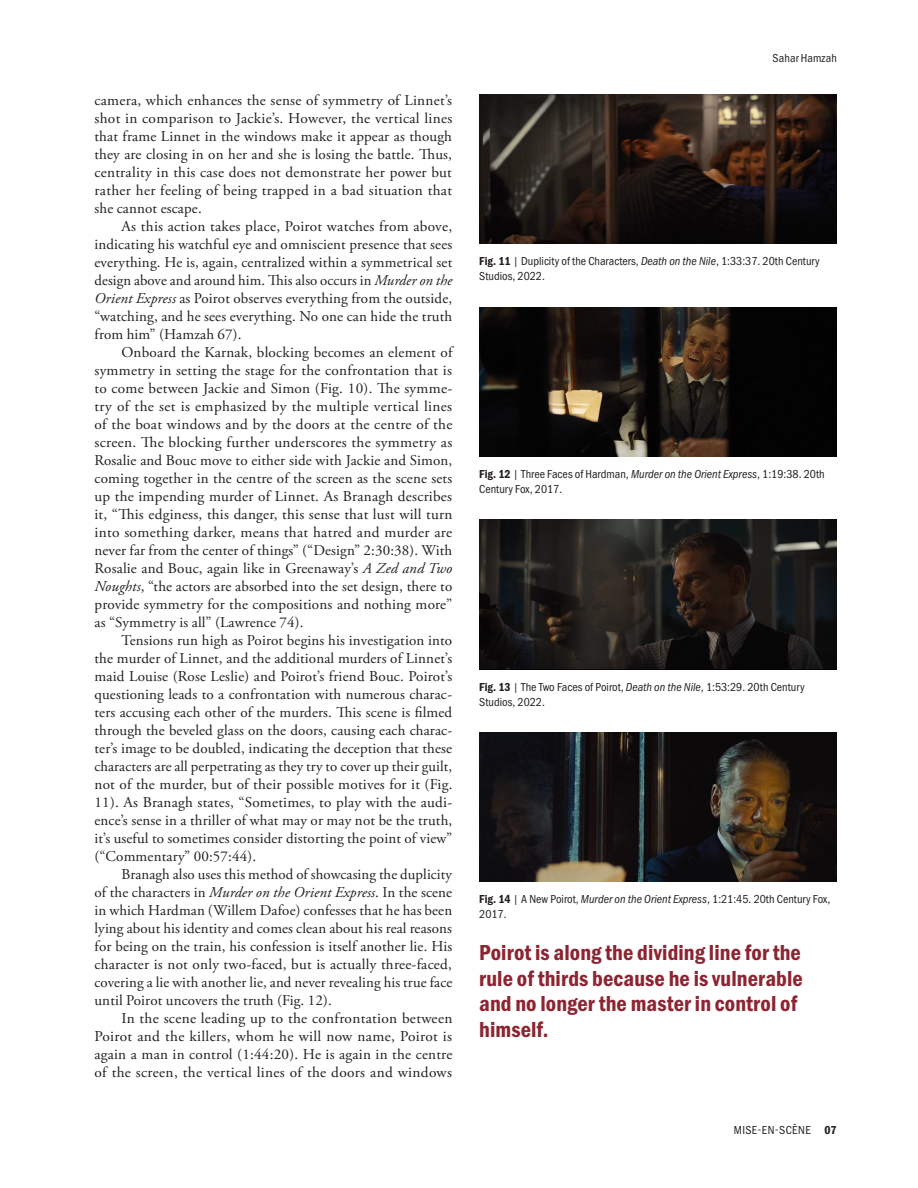
<style>
.page{position:relative;width:918px;height:1188px;background:#fff}
.page>*{position:absolute;margin:0;border:0;box-sizing:border-box;transform-origin:0 0}
.t1{font:22.5px/25.5px "Franklin Gothic URW Con Dem";letter-spacing:.005em;color:#8d2431}
.t2{font:15px/18px "Adobe Garamond Pro";letter-spacing:.01em;color:#231f20;text-align:justify}
.t3{font:12px/15px "Franklin Gothic URW Cond";color:#231f20}
.t4{font:12px "Franklin Gothic URW Cond";letter-spacing:.04em;color:#231f20}
.s1{font-style:italic}
.s2{font-family:"Franklin Gothic URW Con Dem"}
.s3{font-family:"Franklin Gothic URW Con Boo Ita"}
</style>
<div class="page">
<img style="left:479px;top:307px;width:358px;height:149px">
<img style="left:479px;top:94px;width:358px;height:150px">
<img style="left:480px;top:520px;width:357px;height:149px">
<img style="left:479px;top:733px;width:358px;height:149px">
<p class="t2" style="left:94px;top:92px;width:359px">camera, which enhances the sense of symmetry of Linnet’s shot in comparison to Jackie’s. However, the vertical lines that frame Linnet in the windows make it appear as though they are closing in on her and she is losing the battle. Thus, centrality in this case does not demonstrate her power but rather her feeling of being trapped in a bad situation that she cannot escape.</p>
<p class="t2" style="left:94px;top:218px;width:359px;text-indent:27px">As this action takes place, Poirot watches from above, indicating his watchful eye and omniscient presence that sees everything. He is, again, centralized within a symmetrical set design above and around him. This also occurs in <span class="s1">Murder on the Orient Express</span> as Poirot observes everything from the outside, “watching, and he sees everything. No one can hide the truth from him” (Hamzah 67).</p>
<p class="t2" style="left:94px;top:344px;width:359px;text-indent:27px">Onboard the Karnak, blocking becomes an element of symmetry in setting the stage for the confrontation that is to come between Jackie and Simon (Fig. 10). The symme&shy;try of the set is emphasized by the multiple vertical lines of the boat windows and by the doors at the centre of the screen. The blocking further underscores the symmetry as Rosalie and Bouc move to either side with Jackie and Simon, coming together in the centre of the screen as the scene sets up the impending murder of Linnet. As Branagh describes it, “This edginess, this danger, this sense that lust will turn into something darker, means that hatred and murder are never far from the center of things” (“Design” 2:30:38). With Rosalie and Bouc, again like in Greenaway’s <span class="s1">A Zed and Two Noughts</span>, “the actors are absorbed into the set design, there to provide symmetry for the compositions and nothing more” as “Symmetry is all” (Lawrence 74).</p>
<p class="t2" style="left:94px;top:632px;width:359px;text-indent:27px">Tensions run high as Poirot begins his investigation into the murder of Linnet, and the additional murders of Linnet’s maid Louise (Rose Leslie) and Poirot’s friend Bouc. Poirot’s questioning leads to a confrontation with numerous charac&shy;ters accusing each other of the murders. This scene is filmed through the beveled glass on the doors, causing each charac&shy;ter’s image to be doubled, indicating the deception that these characters are all perpetrating as they try to cover up their guilt, not of the murder, but of their possible motives for it (Fig.<br>11). As Branagh states, “Sometimes, to play with the audi&shy;ence’s sense in a thriller of what may or may not be the truth, it’s useful to sometimes consider distorting the point of view” (“Commentary” 00:57:44).</p>
<p class="t2" style="left:94px;top:866px;width:359px;text-indent:27px">Branagh also uses this method of showcasing the duplicity of the characters in <span class="s1">Murder on the Orient Express</span>. In the scene in which Hardman (Willem Dafoe) confesses that he has been lying about his identity and comes clean about his real reasons for being on the train, his confession is itself another lie. His character is not only two-faced, but is actually three-faced, covering a lie with another lie, and never revealing his true face until Poirot uncovers the truth (Fig. 12).</p>
<p class="t2" style="left:94px;top:1010px;width:359px;text-indent:27px">In the scene leading up to the confrontation between Poirot and the killers, whom he will now name, Poirot is again a man in control (1:44:20). He is again in the centre of the screen, the vertical lines of the doors and windows</p>
<p class="t3" style="left:773px;top:50px;width:66px">Sahar Hamzah</p>
<p class="t3" style="left:479px;top:253px;width:342px"><span class="s2">Fig. 11</span> | Duplicity of the Characters, <span class="s3">Death on the Nile</span>, 1:33:37. 20th Century<br>Studios, 2022.</p>
<p class="t3" style="left:479px;top:466px;width:347px"><span class="s2">Fig. 12</span> | Three Faces of Hardman, <span class="s3">Murder on the Orient Express</span>, 1:19:38. 20th<br>Century Fox, 2017.</p>
<p class="t3" style="left:479px;top:678px;width:327px"><span class="s2">Fig. 13</span> | The Two Faces of Poirot, <span class="s3">Death on the Nile</span>, 1:53:29. 20th Century<br>Studios, 2022.</p>
<p class="t3" style="left:479px;top:891px;width:353px"><span class="s2">Fig. 14</span> | A New Poirot, <span class="s3">Murder on the Orient Express</span>, 1:21:45. 20th Century Fox,<br>2017.</p>
<h1 class="t1" style="left:479px;top:939px;width:325px">Poirot is along the dividing line for the rule of thirds because he is vulnerable and no longer the master in control of himself.</h1>
<p class="t4" style="left:734px;top:1121px;width:104px">MISE-EN-SCÈNE <span class="s2">07</span></p>
</div>
